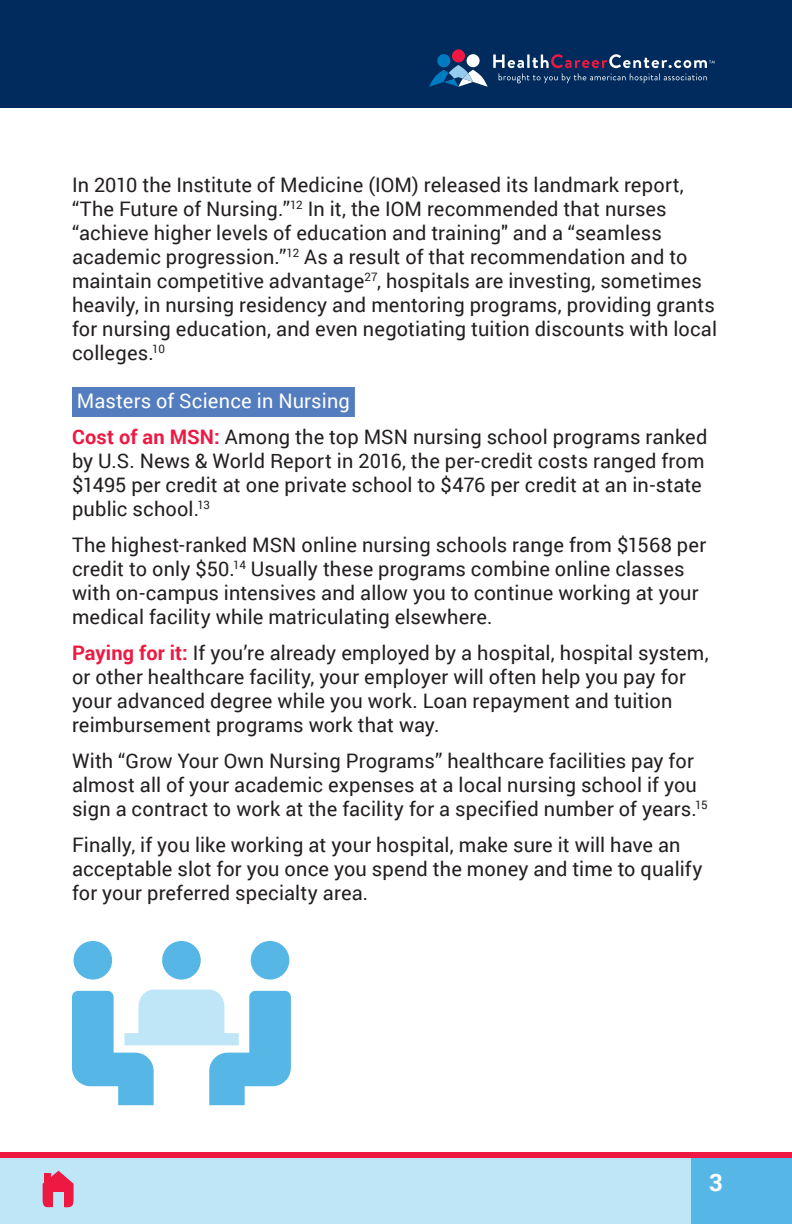
<style>
.page{position:relative;width:792px;height:1224px;background:#fff}
.page>*{position:absolute;margin:0;border:0;box-sizing:border-box;transform-origin:0 0}
.t1{font:700 24px "Roboto";color:#fff}
.Body{font:20px/24px "Roboto";letter-spacing:.005em;color:#231f20}
.Subhead_3{font:20px "Roboto";letter-spacing:.005em;color:#fff}
.s1{font-weight:700;color:#ed1943}
</style>
<div class="page">
<div style="left:0;top:1156px;width:700px;height:68px;background:#bee6f7"></div>
<div style="left:691px;top:1152px;width:101px;height:72px;background:#56b7e7"></div>
<div style="left:0;top:1152px;width:792px;height:6px;background:#ed1943"></div>
<div style="left:0;top:0;width:792px;height:108px;background:#002b5c"></div>
<svg style="left:429px;top:49px;width:286px;height:38px"></svg>
<svg style="left:42px;top:1171px;width:32px;height:37px"></svg>
<div style="left:53px;top:1193px;width:11px;height:16px;background:#bee6f7"></div>
<div style="left:45px;top:1173px;width:6px;height:12px;background:#ed1943"></div>
<div style="left:74px;top:941px;width:38px;height:39px;background:#56b7e7;border-radius:50%"></div>
<div style="left:162px;top:941px;width:39px;height:39px;background:#56b7e7;border-radius:50%"></div>
<svg style="left:72px;top:990px;width:219px;height:115px"></svg>
<div style="left:251px;top:941px;width:38px;height:39px;background:#56b7e7;border-radius:50%"></div>
<div style="left:72px;top:387px;width:283px;height:30px;background:#537dbf"></div>
<p class="Body" style="left:72px;top:172px;width:647px">In 2010 the Institute of Medicine (IOM) released its landmark report, “The Future of Nursing.”<sup>12</sup> In it, the IOM recommended that nurses “achieve higher levels of education and training" and a “seamless academic progression.”<sup>12</sup> As a result of that recommendation and to maintain competitive advantage<sup>27</sup>, hospitals are investing, sometimes heavily, in nursing residency and mentoring programs, providing grants for nursing education, and even negotiating tuition discounts with local colleges.<sup>10</sup></p>
<p class="Subhead_3" style="left:77px;top:387px;width:274px">Masters of Science in Nursing</p>
<p class="Body" style="left:72px;top:424px;width:637px"><span class="s1">Cost of an MSN:</span> Among the top MSN nursing school programs ranked by U.S. News &amp; World Report in 2016, the per-credit costs ranged from $1495 per credit at one private school to $476 per credit at an in-state public school.<sup>13</sup></p>
<p class="Body" style="left:72px;top:532px;width:636px">The highest-ranked MSN online nursing schools range from $1568 per credit to only $50.<sup>14</sup> Usually these programs combine online classes with on-campus intensives and allow you to continue working at your medical facility while matriculating elsewhere.</p>
<p class="Body" style="left:72px;top:640px;width:638px"><span class="s1">Paying for it:</span> If you’re already employed by a hospital, hospital system, or other healthcare facility, your employer will often help you pay for your advanced degree while you work. Loan repayment and tuition reimbursement programs work that way.</p>
<p class="Body" style="left:72px;top:748px;width:637px">With “Grow Your Own Nursing Programs” healthcare facilities pay for almost all of your academic expenses at a local nursing school if you sign a contract to work at the facility for a specified number of years.<sup>15</sup></p>
<p class="Body" style="left:72px;top:832px;width:632px">Finally, if you like working at your hospital, make sure it will have an acceptable slot for you once you spend the money and time to qualify for your preferred specialty area.</p>
<p class="t1" style="left:709px;top:1166px;width:15px">3</p>
</div>
